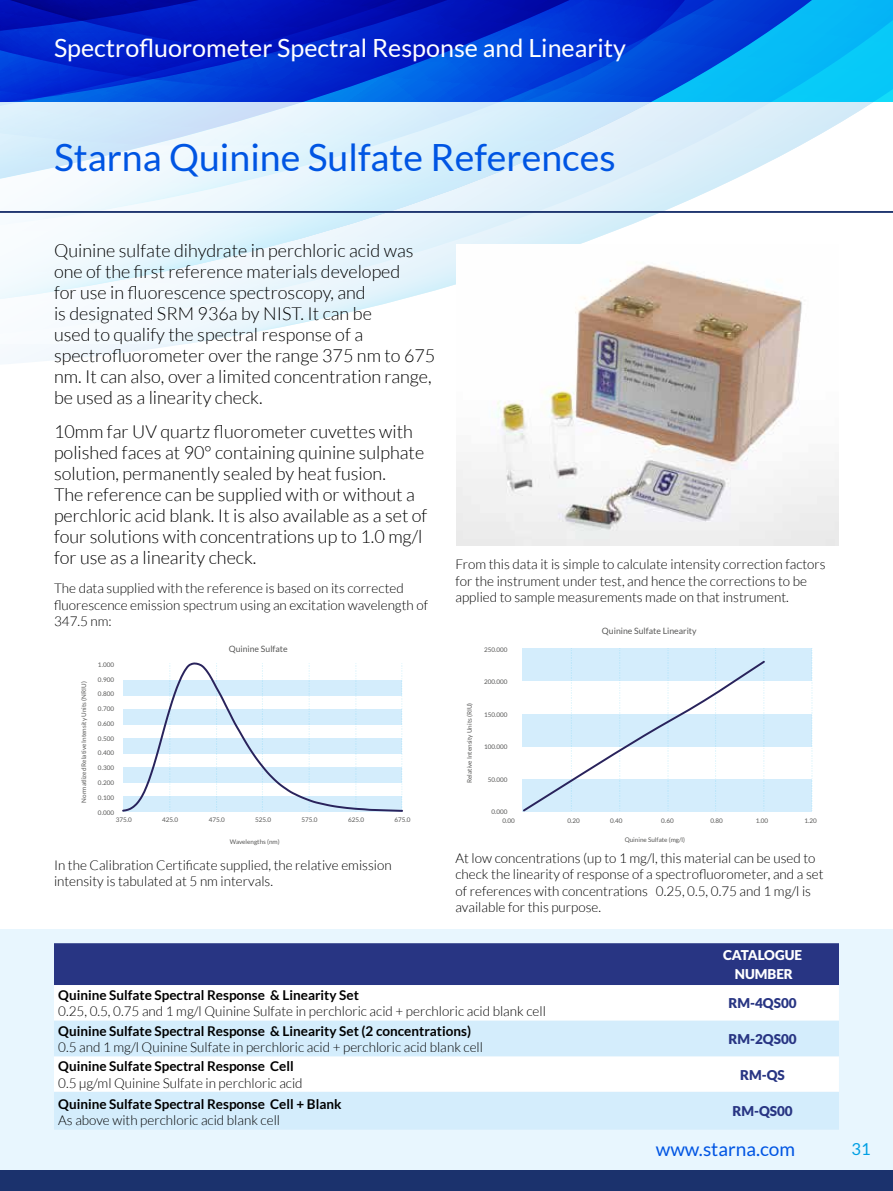
<style>
.page{position:relative;width:893px;height:1191px;background:#fff}
.page>*{position:absolute;margin:0;border:0;box-sizing:border-box;transform-origin:0 0}
.t1{font:37.5px "Lato";color:#0055e3}
.t2{font:25.05px "Lato";color:#fff}
.t3{font:19.05px "Lato";color:#0055e3}
.t4{font:300 18px/21px "Lato";color:#000}
.t5{font:16.5px "Lato";color:#009fe3}
.t6{font:300 13.5px/16.5px "Lato";color:#000}
.t7{font:700 13.5px "Lato";color:#000}
.t8{font:900 13.5px "Lato";color:#283583}
.t9{font:900 13.5px/19px "Lato";color:#fff;text-align:center}
.t10{font:8.7px "Lato";color:#585857}
.t11{font:6.3px "Lato";color:#585857}
</style>
<div class="page">
<div style="left:0;top:929px;width:893px;height:262px;background:#e8f6fe"></div>
<svg style="left:0;top:0;width:893px;height:103px;background:#0349d4"></svg>
<svg style="left:0;top:103px;width:872px;height:261px"></svg>
<div style="left:54px;top:943px;width:785px;height:42px;background:#283583"></div>
<div style="left:54px;top:985px;width:785px;height:35px;background:#fff"></div>
<svg style="left:54px;top:1021px;width:785px;height:108px;background:#e2f2fc"></svg>
<div style="left:522px;top:779px;width:289px;height:32px;background:#d4edfc"></div>
<div style="left:522px;top:714px;width:289px;height:32px;background:#d4edfc"></div>
<div style="left:522px;top:648px;width:289px;height:32px;background:#d4edfc"></div>
<svg style="left:811px;top:649px;width:1px;height:161px"></svg>
<svg style="left:522px;top:650px;width:245px;height:162px"></svg>
<svg style="left:122px;top:662px;width:281px;height:150px"></svg>
<img style="left:456px;top:244px;width:383px;height:301px">
<div style="left:0;top:1170px;width:893px;height:21px;background:#1b326d"></div>
<hr style="left:0;top:211px;width:893px;height:2px;background:#1b326d">
<h2 class="t2" style="left:54px;top:34px;width:574px">Spectrofluorometer Spectral Response and Linearity</h2>
<h1 class="t1" style="left:54px;top:137px;width:563px">Starna Quinine Sulfate References</h1>
<p class="t4" style="left:54px;top:240px;width:383px">Quinine sulfate dihydrate in perchloric acid was one of the first reference materials developed<br>for use in fluorescence spectroscopy, and<br>is designated SRM 936a by NIST. It can be<br>used to qualify the spectral response of a spectrofluorometer over the range 375 nm to 675 nm. It can also, over a limited concentration range, be used as a linearity check.</p>
<p class="t4" style="left:54px;top:421px;width:375px">10mm far UV quartz fluorometer cuvettes with polished faces at 90° containing quinine sulphate solution, permanently sealed by heat fusion.<br>The reference can be supplied with or without a perchloric acid blank. It is also available as a set of four solutions with concentrations up to 1.0 mg/l for use as a linearity check.</p>
<p class="t6" style="left:54px;top:580px;width:376px">The data supplied with the reference is based on its corrected fluorescence emission spectrum using an excitation wavelength of<br>347.5 nm:</p>
<p class="t11" style="left:80px;top:802px;width:123px;rotate:-90deg">Normatlized Relative Intensity Units (NRIU)</p>
<p class="t11" style="left:98px;top:661px;width:18px">1.000</p>
<p class="t11" style="left:98px;top:675px;width:18px">0.900</p>
<p class="t11" style="left:98px;top:690px;width:18px">0.800</p>
<p class="t11" style="left:98px;top:705px;width:18px">0.700</p>
<p class="t11" style="left:98px;top:720px;width:18px">0.600</p>
<p class="t11" style="left:98px;top:735px;width:18px">0.500</p>
<p class="t11" style="left:98px;top:749px;width:18px">0.400</p>
<p class="t11" style="left:98px;top:764px;width:18px">0.300</p>
<p class="t11" style="left:98px;top:779px;width:18px">0.200</p>
<p class="t11" style="left:98px;top:794px;width:18px">0.100</p>
<p class="t11" style="left:98px;top:809px;width:18px">0.000</p>
<p class="t10" style="left:229px;top:644px;width:61px">Quinine Sulfate</p>
<p class="t11" style="left:116px;top:816px;width:18px">375.0</p>
<p class="t11" style="left:162px;top:816px;width:18px">425.0</p>
<p class="t11" style="left:209px;top:816px;width:18px">475.0</p>
<p class="t11" style="left:255px;top:816px;width:18px">525.0</p>
<p class="t11" style="left:302px;top:816px;width:18px">575.0</p>
<p class="t11" style="left:348px;top:816px;width:18px">625.0</p>
<p class="t11" style="left:394px;top:816px;width:18px">675.0</p>
<p class="t11" style="left:230px;top:837px;width:51px">Wavelengths (nm)</p>
<p class="t6" style="left:54px;top:857px;width:339px">In the Calibration Certificate supplied, the relative emission intensity is tabulated at 5 nm intervals.</p>
<p class="t6" style="left:455px;top:556px;width:372px">From this data it is simple to calculate intensity correction factors for the instrument under test, and hence the corrections to be applied to sample measurements made on that instrument.</p>
<p class="t11" style="left:466px;top:783px;width:82px;rotate:-90deg">Relative Intensity Units (RIU)</p>
<p class="t11" style="left:484px;top:646px;width:25px">250.000</p>
<p class="t11" style="left:484px;top:678px;width:25px">200.000</p>
<p class="t11" style="left:484px;top:711px;width:25px">150.000</p>
<p class="t11" style="left:484px;top:743px;width:25px">100.000</p>
<p class="t11" style="left:488px;top:776px;width:21px">50.000</p>
<p class="t11" style="left:492px;top:808px;width:18px">0.000</p>
<p class="t10" style="left:602px;top:625px;width:96px">Quinine Sulfate Linearity</p>
<p class="t11" style="left:502px;top:817px;width:14px">0.00</p>
<p class="t11" style="left:567px;top:817px;width:14px">0.20</p>
<p class="t11" style="left:610px;top:817px;width:14px">0.40</p>
<p class="t11" style="left:661px;top:817px;width:14px">0.60</p>
<p class="t11" style="left:710px;top:817px;width:14px">0.80</p>
<p class="t11" style="left:756px;top:817px;width:14px">1.00</p>
<p class="t11" style="left:804px;top:817px;width:14px">1.20</p>
<p class="t11" style="left:625px;top:836px;width:62px">Quinine Sulfate (mg/l)</p>
<p class="t6" style="left:455px;top:849px;width:370px">At low concentrations (up to 1 mg/l, this material can be used to check the linearity of response of a spectrofluorometer, and a set of references with concentrations 0.25, 0.5, 0.75 and 1 mg/l is available for this purpose.</p>
<p class="t9" style="left:723px;top:945px;width:81px">CATALOGUE<br>NUMBER</p>
<p class="t7" style="left:58px;top:987px;width:302px">Quinine Sulfate Spectral Response &amp; Linearity Set</p>
<p class="t6" style="left:58px;top:1003px;width:489px">0.25, 0.5, 0.75 and 1 mg/l Quinine Sulfate in perchloric acid + perchloric acid blank cell</p>
<p class="t7" style="left:58px;top:1023px;width:414px">Quinine Sulfate Spectral Response &amp; Linearity Set (2 concentrations)</p>
<p class="t6" style="left:58px;top:1039px;width:426px">0.5 and 1 mg/l Quinine Sulfate in perchloric acid + perchloric acid blank cell</p>
<p class="t7" style="left:58px;top:1058px;width:237px">Quinine Sulfate Spectral Response Cell</p>
<p class="t6" style="left:58px;top:1074px;width:246px">0.5 µg/ml Quinine Sulfate in perchloric acid</p>
<p class="t7" style="left:58px;top:1096px;width:285px">Quinine Sulfate Spectral Response Cell + Blank</p>
<p class="t6" style="left:58px;top:1112px;width:223px">As above with perchloric acid blank cell</p>
<p class="t8" style="left:728px;top:995px;width:70px">RM-4QS00</p>
<p class="t8" style="left:728px;top:1031px;width:70px">RM-2QS00</p>
<p class="t8" style="left:740px;top:1066px;width:46px">RM-QS</p>
<p class="t8" style="left:732px;top:1103px;width:62px">RM-QS00</p>
<h3 class="t3" style="left:656px;top:1138px;width:141px">www.starna.com</h3>
<p class="t5" style="left:851px;top:1140px;width:21px">31</p>
</div>
